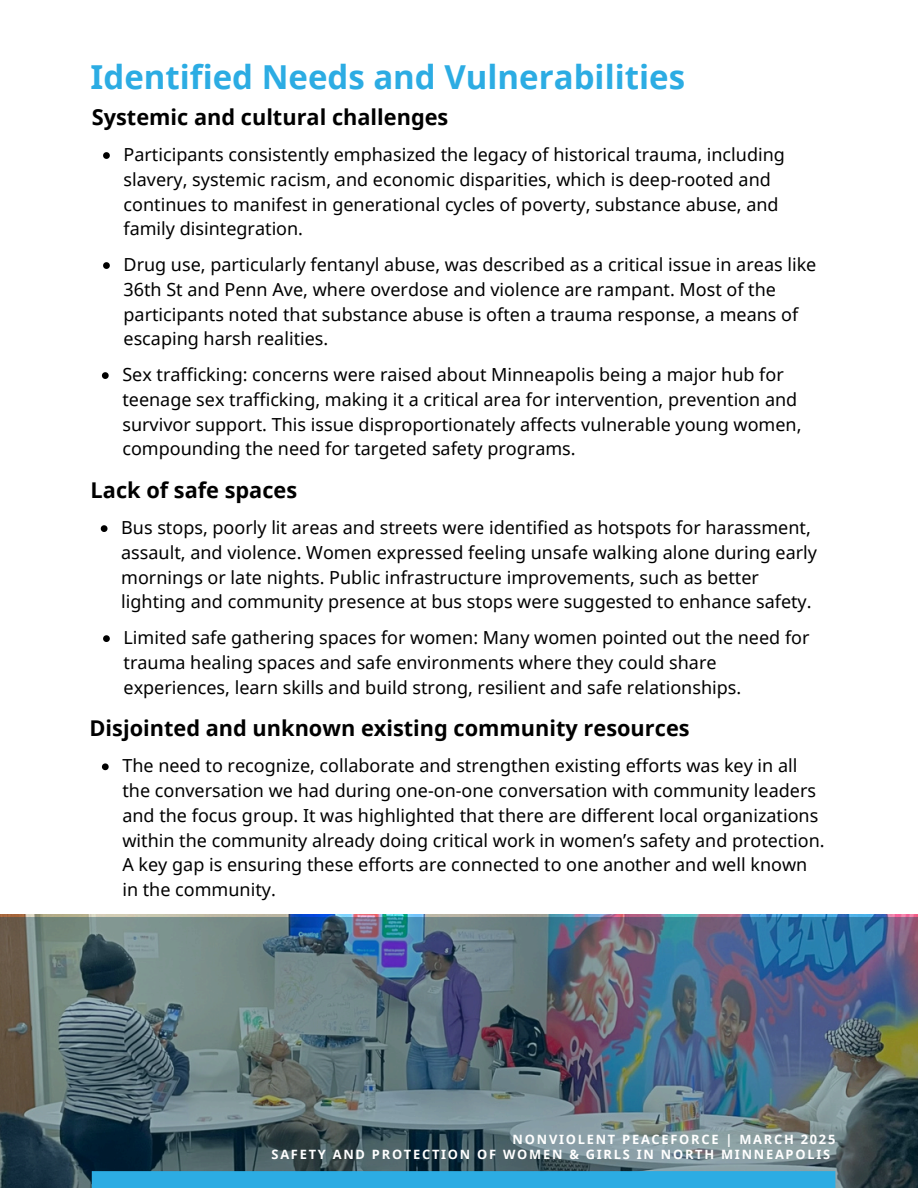
<style>
.page{position:relative;width:918px;height:1188px;background:#fff}
.page>*{position:absolute;margin:0;border:0;box-sizing:border-box;transform-origin:0 0}
.t1{font:700 33px "Noto Sans";color:#2cace3}
.t2{font:700 21.75px "Noto Sans";color:#000}
.t3{font:18px/24.8px "Noto Sans";color:#000}
.t4{font:700 12.9px/15px "Noto Sans";letter-spacing:.135em;color:#fff}
</style>
<div class="page">
<img style="left:0;top:917px;width:918px;height:271px">
<svg style="left:103px;top:152px;width:7px;height:7px"></svg>
<svg style="left:103px;top:262px;width:7px;height:7px"></svg>
<svg style="left:102px;top:372px;width:7px;height:7px"></svg>
<svg style="left:101px;top:525px;width:7px;height:7px"></svg>
<svg style="left:103px;top:635px;width:7px;height:7px"></svg>
<svg style="left:102px;top:763px;width:7px;height:7px"></svg>
<div style="left:92px;top:1171px;width:743px;height:17px;background:#2cace3"></div>
<h1 class="t1" style="left:91px;top:53px;width:596px">Identified Needs and Vulnerabilities</h1>
<p class="t2" style="left:92px;top:101px;width:358px">Systemic and cultural challenges</p>
<p class="t3" style="left:124px;top:142px;width:663px">Participants consistently emphasized the legacy of historical trauma, including slavery, systemic racism, and economic disparities, which is deep-rooted and continues to manifest in generational cycles of poverty, substance abuse, and family disintegration.</p>
<p class="t3" style="left:124px;top:252px;width:694px">Drug use, particularly fentanyl abuse, was described as a critical issue in areas like 36th St and Penn Ave, where overdose and violence are rampant. Most of the participants noted that substance abuse is often a trauma response, a means of escaping harsh realities.</p>
<p class="t3" style="left:122px;top:362px;width:681px">Sex trafficking: concerns were raised about Minneapolis being a major hub for teenage sex trafficking, making it a critical area for intervention, prevention and survivor support. This issue disproportionately affects vulnerable young women, compounding the need for targeted safety programs.</p>
<p class="t2" style="left:91px;top:474px;width:208px">Lack of safe spaces</p>
<p class="t3" style="left:121px;top:515px;width:697px">Bus stops, poorly lit areas and streets were identified as hotspots for harassment, assault, and violence. Women expressed feeling unsafe walking alone during early mornings or late nights. Public infrastructure improvements, such as better lighting and community presence at bus stops were suggested to enhance safety.</p>
<p class="t3" style="left:124px;top:625px;width:688px">Limited safe gathering spaces for women: Many women pointed out the need for trauma healing spaces and safe environments where they could share experiences, learn skills and build strong, resilient and safe relationships.</p>
<p class="t2" style="left:90px;top:713px;width:602px">Disjointed and unknown existing community resources</p>
<p class="t3" style="left:122px;top:753px;width:704px">The need to recognize, collaborate and strengthen existing efforts was key in all the conversation we had during one-on-one conversation with community leaders and the focus group. It was highlighted that there are different local organizations within the community already doing critical work in women’s safety and protection.<br>A key gap is ensuring these efforts are connected to one another and well known in the community.</p>
<p class="t4" style="left:272px;top:1132px;width:565px;text-indent:241px">NONVIOLENT PEACEFORCE | MARCH 2025<br>SAFETY AND PROTECTION OF WOMEN &amp; GIRLS IN NORTH MINNEAPOLIS</p>
</div>
